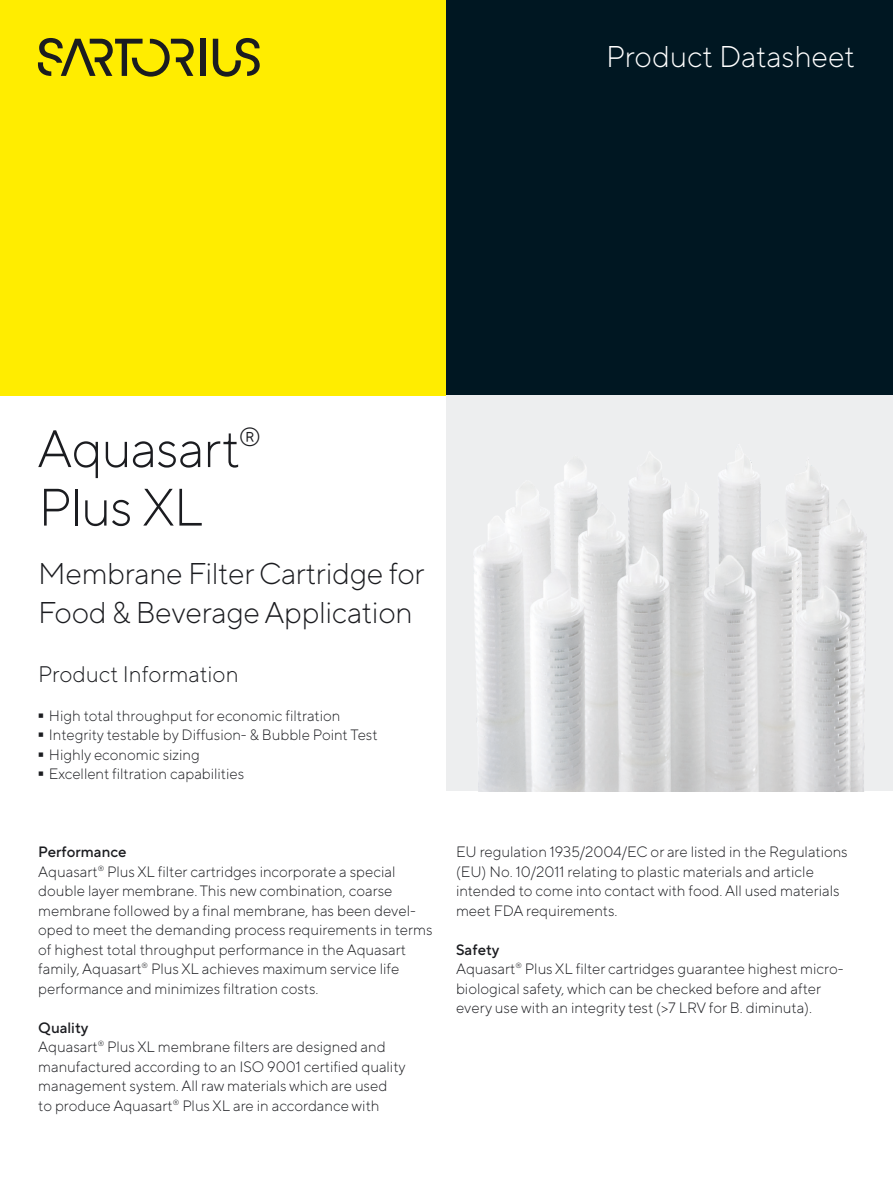
<style>
.page{position:relative;width:893px;height:1191px;background:#fff}
.page>*{position:absolute;margin:0;border:0;box-sizing:border-box;transform-origin:0 0}
.t1{font:300 95.25px "TT Norms Pro";color:#1b1c20;scale:.16 1}
.t2{font:300 52.5px/58.5px "TT Norms Pro";letter-spacing:-.02em;color:#1b1c20}
.t3{font:300 30px/39px "TT Norms Pro";letter-spacing:-.01em;color:#1b1c20}
.t4{font:300 30px "TT Norms Pro";color:#fff}
.t5{font:300 22.5px "TT Norms Pro";color:#1b1c20}
.t6{font:300 15px/19.5px "TT Norms Pro";color:#1b1c20}
.s1{font-weight:500}
</style>
<div class="page">
<div style="left:0;top:0;width:446px;height:395px;background:#ffed00"></div>
<div style="left:446px;top:0;width:447px;height:395px;background:#001722"></div>
<div style="left:200px;top:39px;width:5px;height:37px;background:#1b1c20"></div>
<svg style="left:213px;top:38px;width:47px;height:39px"></svg>
<svg style="left:38px;top:38px;width:156px;height:39px"></svg>
<img style="left:446px;top:395px;width:447px;height:396px">
<h3 class="t4" style="left:606px;top:35px;width:250px">Product Datasheet</h3>
<h2 class="t2" style="left:37px;top:415px;width:226px">Aquasart<sup>®<br></sup>Plus XL</h2>
<h3 class="t3" style="left:38px;top:552px;width:388px">Membrane Filter Cartridge for<br>Food &amp; Beverage Application</h3>
<h3 class="t5" style="left:38px;top:657px;width:202px">Product Information</h3>
<h1 class="t1" style="left:38px;top:642px;width:38px">-</h1>
<p class="t6" style="left:49px;top:704px;width:293px">High total throughput for economic filtration</p>
<h1 class="t1" style="left:38px;top:661px;width:38px">-</h1>
<p class="t6" style="left:49px;top:724px;width:330px">Integrity testable by Diffusion- &amp; Bubble Point Test</p>
<h1 class="t1" style="left:38px;top:681px;width:38px">-</h1>
<p class="t6" style="left:49px;top:743px;width:152px">Highly economic sizing</p>
<h1 class="t1" style="left:38px;top:700px;width:38px">-</h1>
<p class="t6" style="left:49px;top:763px;width:197px">Excellent filtration capabilities</p>
<p class="t6" style="left:38px;top:841px;width:396px"><span class="s1">Performance<br></span>Aquasart<sup>®</sup> Plus XL filter cartridges incorporate a special double layer membrane. This new combination, coarse membrane followed by a final membrane, has been devel&shy;oped to meet the demanding process requirements in terms of highest total throughput performance in the Aquasart family, Aquasart<sup>®</sup> Plus XL achieves maximum service life performance and minimizes filtration costs.</p>
<p class="t6" style="left:38px;top:1016px;width:369px"><span class="s1">Quality<br></span>Aquasart<sup>®</sup> Plus XL membrane filters are designed and manufactured according to an ISO 9001 certified quality management system. All raw materials which are used<br>to produce Aquasart<sup>®</sup> Plus XL are in accordance with</p>
<p class="t6" style="left:456px;top:841px;width:393px">EU regulation 1935/2004/EC or are listed in the Regulations (EU) No. 10/2011 relating to plastic materials and article intended to come into contact with food. All used materials meet FDA requirements.</p>
<p class="t6" style="left:456px;top:938px;width:389px"><span class="s1">Safety<br></span>Aquasart<sup>®</sup> Plus XL filter cartridges guarantee highest micro&shy;biological safety, which can be checked before and after every use with an integrity test (&gt;7 LRV for B. diminuta).</p>
</div>
